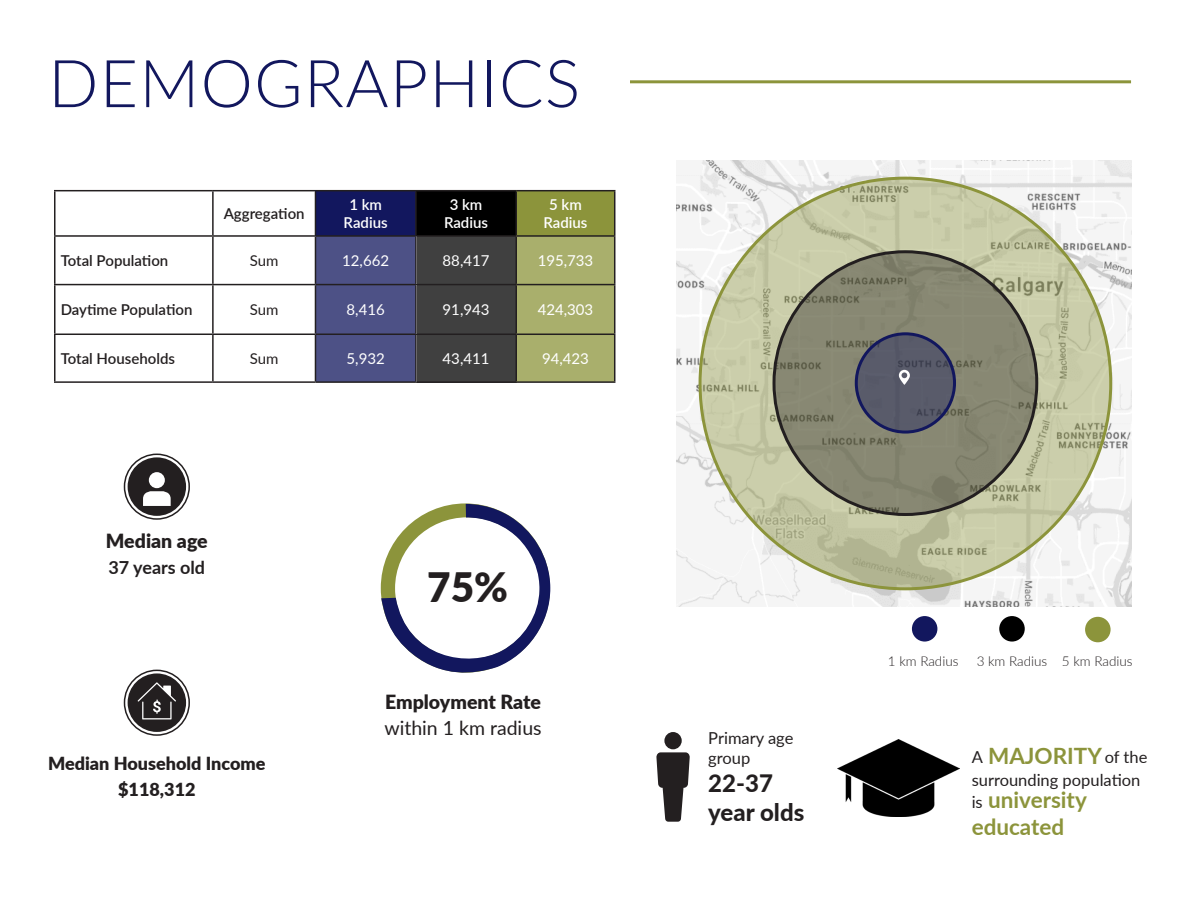
<style>
.page{position:relative;width:1188px;height:918px;background:#fff}
.page>*{position:absolute;margin:0;border:0;box-sizing:border-box;transform-origin:0 0}
.t1{font:300 66px "Lato";letter-spacing:.02em;color:#12175e}
.t2{font:900 40.5px "Lato";color:#231f20}
.t3{font:800 24px "Lato";color:#231f20}
.t4{font:700 22.5px "Lato";color:#8c943b}
.t5{font:900 19.5px "Lato";color:#231f20}
.t6{font:19.5px "Lato";color:#231f20}
.t7{font:900 18px "Lato";color:#231f20}
.t8{font:700 18px "Lato";color:#231f20}
.t9{font:16.5px/19.8px "Lato";color:#231f20}
.t10{font:600 15px "Lato";color:#231f20}
.t11{font:15px "Lato";color:#fff}
.t12{font:600 15px "Lato";color:#fff}
.t13{font:15px "Lato";letter-spacing:-.005em;color:#231f20}
.t14{font:300 13.5px "Lato";color:#231f20}
</style>
<div class="page">
<img style="left:677px;top:160px;width:454px;height:447px">
<svg style="left:700px;top:178px;width:411px;height:411px;background:#c0c39f"></svg>
<svg style="left:774px;top:252px;width:263px;height:263px;background:#82826e"></svg>
<svg style="left:856px;top:334px;width:99px;height:98px;background:#545668"></svg>
<div style="left:855px;top:332px;width:101px;height:102px;border:3px solid #12175e;border-radius:50%"></div>
<svg style="left:899px;top:370px;width:11px;height:15px"></svg>
<div style="left:417px;top:236px;width:99px;height:146px;background:#404040"></div>
<div style="left:315px;top:191px;width:101px;height:45px;background:#12175e"></div>
<div style="left:416px;top:191px;width:100px;height:45px;background:#000"></div>
<div style="left:516px;top:191px;width:99px;height:45px;background:#8c943b"></div>
<div style="left:316px;top:237px;width:99px;height:144px;background:#4d5186"></div>
<div style="left:517px;top:237px;width:97px;height:144px;background:#a9af6c"></div>
<hr style="left:54px;top:190px;width:159px;height:1px;background:#231f20">
<hr style="left:54px;top:191px;width:2px;height:44px;background:#231f20">
<hr style="left:213px;top:190px;width:102px;height:1px;background:#231f20">
<hr style="left:212px;top:191px;width:2px;height:44px;background:#231f20">
<hr style="left:315px;top:190px;width:101px;height:1px;background:#231f20">
<hr style="left:315px;top:191px;width:1px;height:44px;background:#231f20">
<hr style="left:416px;top:190px;width:100px;height:1px;background:#231f20">
<hr style="left:415px;top:191px;width:2px;height:44px;background:#231f20">
<hr style="left:516px;top:190px;width:99px;height:1px;background:#231f20">
<hr style="left:515px;top:191px;width:2px;height:44px;background:#231f20">
<hr style="left:614px;top:191px;width:1px;height:44px;background:#231f20">
<hr style="left:54px;top:235px;width:159px;height:2px;background:#231f20">
<hr style="left:54px;top:237px;width:2px;height:47px;background:#231f20">
<hr style="left:213px;top:235px;width:102px;height:2px;background:#231f20">
<hr style="left:212px;top:237px;width:2px;height:47px;background:#231f20">
<hr style="left:315px;top:235px;width:101px;height:2px;background:#231f20">
<hr style="left:315px;top:237px;width:1px;height:47px;background:#231f20">
<hr style="left:416px;top:235px;width:100px;height:2px;background:#231f20">
<hr style="left:415px;top:237px;width:2px;height:47px;background:#231f20">
<hr style="left:516px;top:235px;width:99px;height:2px;background:#231f20">
<hr style="left:515px;top:237px;width:2px;height:47px;background:#231f20">
<hr style="left:614px;top:237px;width:1px;height:47px;background:#231f20">
<hr style="left:54px;top:284px;width:159px;height:1px;background:#231f20">
<hr style="left:54px;top:285px;width:2px;height:49px;background:#231f20">
<hr style="left:213px;top:284px;width:102px;height:1px;background:#231f20">
<hr style="left:212px;top:285px;width:2px;height:49px;background:#231f20">
<hr style="left:315px;top:284px;width:101px;height:1px;background:#231f20">
<hr style="left:315px;top:285px;width:1px;height:49px;background:#231f20">
<hr style="left:416px;top:284px;width:100px;height:1px;background:#231f20">
<hr style="left:415px;top:285px;width:2px;height:49px;background:#231f20">
<hr style="left:516px;top:284px;width:99px;height:1px;background:#231f20">
<hr style="left:515px;top:285px;width:2px;height:49px;background:#231f20">
<hr style="left:614px;top:285px;width:1px;height:49px;background:#231f20">
<hr style="left:54px;top:334px;width:159px;height:1px;background:#231f20">
<hr style="left:54px;top:335px;width:2px;height:46px;background:#231f20">
<hr style="left:213px;top:334px;width:102px;height:1px;background:#231f20">
<hr style="left:212px;top:335px;width:2px;height:46px;background:#231f20">
<hr style="left:315px;top:334px;width:101px;height:1px;background:#231f20">
<hr style="left:315px;top:335px;width:1px;height:46px;background:#231f20">
<hr style="left:416px;top:334px;width:100px;height:1px;background:#231f20">
<hr style="left:415px;top:335px;width:2px;height:46px;background:#231f20">
<hr style="left:516px;top:334px;width:99px;height:1px;background:#231f20">
<hr style="left:515px;top:335px;width:2px;height:46px;background:#231f20">
<hr style="left:614px;top:335px;width:1px;height:46px;background:#231f20">
<hr style="left:54px;top:381px;width:159px;height:2px;background:#231f20">
<hr style="left:213px;top:381px;width:102px;height:2px;background:#231f20">
<hr style="left:315px;top:381px;width:101px;height:2px;background:#231f20">
<hr style="left:416px;top:381px;width:100px;height:2px;background:#231f20">
<hr style="left:516px;top:381px;width:99px;height:2px;background:#231f20">
<hr style="left:630px;top:80px;width:501px;height:3px;background:#8c943b">
<svg style="left:656px;top:732px;width:34px;height:90px"></svg>
<div style="left:128px;top:673px;width:58px;height:59px;background:#231f20;border-radius:50%"></div>
<svg style="left:138px;top:682px;width:38px;height:37px"></svg>
<div style="left:124px;top:670px;width:66px;height:66px;border:2px solid #231f20;border-radius:50%"></div>
<div style="left:128px;top:457px;width:58px;height:59px;background:#231f20;border-radius:50%"></div>
<div style="left:124px;top:454px;width:66px;height:66px;border:2px solid #231f20;border-radius:50%"></div>
<div style="left:149px;top:472px;width:16px;height:16px;background:#fff;border-radius:50%"></div>
<svg style="left:143px;top:491px;width:28px;height:15px"></svg>
<img style="left:838px;top:739px;width:121px;height:78px">
<div style="left:912px;top:616px;width:25px;height:26px;background:#12175e;border-radius:50%"></div>
<div style="left:999px;top:616px;width:26px;height:26px;background:#000;border-radius:50%"></div>
<div style="left:1085px;top:617px;width:26px;height:25px;background:#8c943b;border-radius:50%"></div>
<svg style="left:381px;top:504px;width:170px;height:169px"></svg>
<p class="t1" style="left:48px;top:37px;width:533px">DEMOGRAPHICS</p>
<p class="t10" style="left:224px;top:203px;width:82px">Aggregation</p>
<p class="t12" style="left:349px;top:194px;width:34px">1 km</p>
<p class="t12" style="left:344px;top:212px;width:46px">Radius</p>
<p class="t12" style="left:450px;top:194px;width:34px">3 km</p>
<p class="t12" style="left:444px;top:212px;width:46px">Radius</p>
<p class="t12" style="left:549px;top:194px;width:34px">5 km</p>
<p class="t12" style="left:543px;top:212px;width:46px">Radius</p>
<p class="t10" style="left:61px;top:250px;width:109px">Total Population</p>
<p class="t13" style="left:250px;top:250px;width:30px">Sum</p>
<p class="t11" style="left:342px;top:250px;width:48px">12,662</p>
<p class="t11" style="left:443px;top:250px;width:48px">88,417</p>
<p class="t11" style="left:538px;top:250px;width:57px">195,733</p>
<p class="t10" style="left:61px;top:299px;width:133px">Daytime Population</p>
<p class="t13" style="left:250px;top:299px;width:30px">Sum</p>
<p class="t11" style="left:347px;top:299px;width:40px">8,416</p>
<p class="t11" style="left:443px;top:299px;width:48px">91,943</p>
<p class="t11" style="left:538px;top:299px;width:57px">424,303</p>
<p class="t10" style="left:61px;top:348px;width:116px">Total Households</p>
<p class="t13" style="left:250px;top:348px;width:30px">Sum</p>
<p class="t11" style="left:347px;top:348px;width:40px">5,932</p>
<p class="t11" style="left:443px;top:348px;width:48px">43,411</p>
<p class="t11" style="left:542px;top:348px;width:48px">94,423</p>
<p class="t5" style="left:106px;top:527px;width:103px">Median age</p>
<p class="t8" style="left:108px;top:554px;width:98px">37 years old</p>
<p class="t7" style="left:48px;top:750px;width:219px">Median Household Income</p>
<p class="t7" style="left:118px;top:776px;width:79px">$118,312</p>
<p class="t2" style="left:427px;top:557px;width:82px">75%</p>
<p class="t5" style="left:385px;top:687px;width:157px">Employment Rate</p>
<p class="t6" style="left:384px;top:714px;width:159px">within 1 km radius</p>
<p class="t9" style="left:708px;top:727px;width:87px">Primary age group</p>
<p class="t3" style="left:708px;top:766px;width:66px">22-37</p>
<p class="t3" style="left:708px;top:795px;width:98px">year olds</p>
<p class="t14" style="left:888px;top:652px;width:72px">1 km Radius</p>
<p class="t14" style="left:977px;top:652px;width:72px">3 km Radius</p>
<p class="t14" style="left:1062px;top:652px;width:72px">5 km Radius</p>
<p class="t9" style="left:972px;top:747px;width:13px">A</p>
<p class="t4" style="left:988px;top:740px;width:115px">MAJORITY</p>
<p class="t9" style="left:1105px;top:747px;width:44px">of the</p>
<p class="t9" style="left:972px;top:769px;width:170px">surrounding population</p>
<p class="t9" style="left:972px;top:792px;width:13px">is</p>
<p class="t4" style="left:988px;top:784px;width:100px">university</p>
<p class="t4" style="left:972px;top:811px;width:94px">educated</p>
</div>
